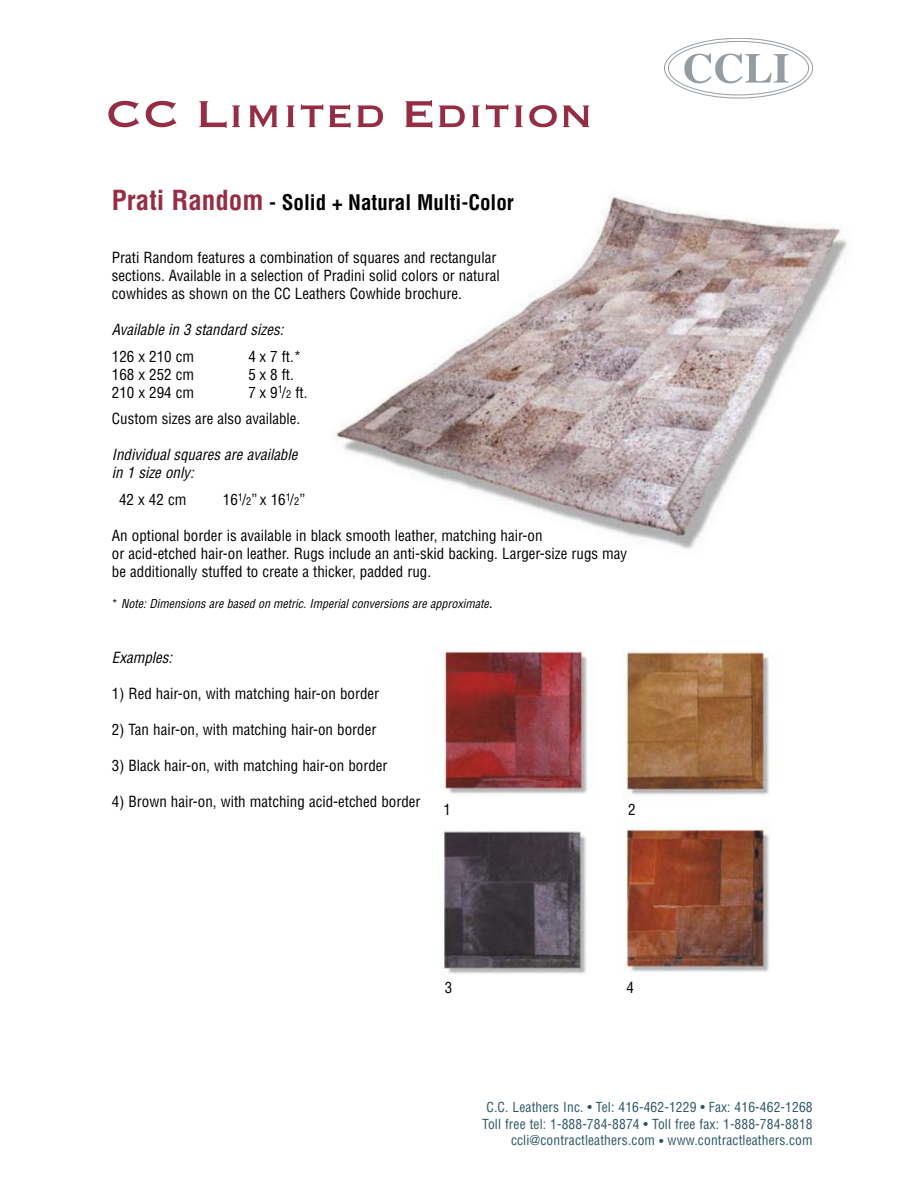
<style>
.page{position:relative;width:918px;height:1188px;background:#fff}
.page>*{position:absolute;margin:0;border:0;box-sizing:border-box;transform-origin:0 0}
.t1{font:700 condensed 21px "Helvetica";color:#000}
.t2{font:condensed 15px/18px "Helvetica";color:#000}
.t3{font:italic condensed 15px/18px "Helvetica";color:#000}
.t4{font:condensed 13.5px/16.5px "Helvetica";letter-spacing:.01em;color:#2c5668;text-align:right}
.t5{font:italic condensed 12px "Helvetica";color:#000}
.s1{font-size:27px;color:#952e45}
.s2{font-size:10.5px}
.s3{font-style:normal}
.s4{font-size:15px}
</style>
<div class="page">
<svg style="left:108px;top:101px;width:31px;height:26px"></svg>
<svg style="left:146px;top:101px;width:30px;height:26px"></svg>
<svg style="left:199px;top:101px;width:41px;height:27px"></svg>
<svg style="left:250px;top:105px;width:27px;height:22px"></svg>
<svg style="left:287px;top:105px;width:8px;height:22px"></svg>
<svg style="left:301px;top:104px;width:22px;height:23px"></svg>
<svg style="left:329px;top:105px;width:22px;height:23px"></svg>
<svg style="left:357px;top:105px;width:26px;height:22px"></svg>
<svg style="left:406px;top:100px;width:26px;height:28px"></svg>
<svg style="left:439px;top:105px;width:26px;height:22px"></svg>
<svg style="left:472px;top:105px;width:8px;height:22px"></svg>
<svg style="left:486px;top:104px;width:22px;height:23px"></svg>
<svg style="left:515px;top:105px;width:8px;height:22px"></svg>
<svg style="left:529px;top:105px;width:28px;height:22px"></svg>
<svg style="left:563px;top:105px;width:26px;height:22px"></svg>
<svg style="left:664px;top:38px;width:149px;height:60px"></svg>
<img style="left:334px;top:196px;width:513px;height:354px">
<img style="left:624px;top:827px;width:147px;height:146px">
<img style="left:623px;top:650px;width:146px;height:145px">
<img style="left:442px;top:650px;width:145px;height:144px">
<img style="left:443px;top:831px;width:143px;height:143px">
<h1 class="t1" style="left:112px;top:189px;width:404px"><span class="s1">Prati Random</span> - Solid + Natural Multi-Color</h1>
<p class="t2" style="left:112px;top:248px;width:389px">Prati Random features a combination of squares and rectangular sections. Available in a selection of Pradini solid colors or natural cowhides as shown on the CC Leathers Cowhide brochure.</p>
<p class="t3" style="left:112px;top:320px;width:173px">Available in 3 standard sizes:</p>
<p class="t2" style="left:112px;top:347px;width:84px">126 x 210 cm</p>
<p class="t2" style="left:249px;top:347px;width:54px">4 x 7 ft.*</p>
<p class="t2" style="left:112px;top:365px;width:84px">168 x 252 cm</p>
<p class="t2" style="left:249px;top:365px;width:47px">5 x 8 ft.</p>
<p class="t2" style="left:112px;top:383px;width:84px">210 x 294 cm</p>
<p class="t2" style="left:112px;top:379px;width:197px;line-height:26.7px;text-indent:137px">7 x 9<sup>1</sup>/<span class="s2">2</span> ft.<br>Custom sizes are also available.</p>
<p class="t3" style="left:112px;top:446px;width:187px">Individual squares are available in 1 size only:</p>
<p class="t2" style="left:119px;top:490px;width:69px">42 x 42 cm</p>
<p class="t2" style="left:223px;top:490px;width:84px">16<sup>1</sup>/<span class="s2">2</span>” x 16<sup>1</sup>/<span class="s2">2</span>”</p>
<p class="t2" style="left:112px;top:526px;width:517px">An optional border is available in black smooth leather, matching hair-on<br>or acid-etched hair-on leather. Rugs include an anti-skid backing. Larger-size rugs may be additionally stuffed to create a thicker, padded rug.</p>
<p class="t5" style="left:112px;top:596px;width:382px"><span class="s3">*</span> Note: Dimensions are based on metric. Imperial conversions are approximate<span class="s4">.</span></p>
<p class="t3" style="left:112px;top:649px;width:62px">Examples:</p>
<p class="t2" style="left:112px;top:685px;width:269px">1) Red hair-on, with matching hair-on border</p>
<p class="t2" style="left:112px;top:721px;width:266px">2) Tan hair-on, with matching hair-on border</p>
<p class="t2" style="left:112px;top:757px;width:277px">3) Black hair-on, with matching hair-on border</p>
<p class="t2" style="left:112px;top:793px;width:310px">4) Brown hair-on, with matching acid-etched border</p>
<p class="t2" style="left:443px;top:800px;width:9px">1</p>
<p class="t2" style="left:628px;top:800px;width:9px">2</p>
<p class="t2" style="left:445px;top:978px;width:9px">3</p>
<p class="t2" style="left:626px;top:979px;width:9px">4</p>
<p class="t4" style="left:482px;top:1099px;width:332px">C.C. Leathers Inc. • Tel: 416-462-1229 • Fax: 416-462-1268<br>Toll free tel: 1-888-784-8874 • Toll free fax: 1-888-784-8818 ccli@contractleathers.com • www.contractleathers.com</p>
</div>
